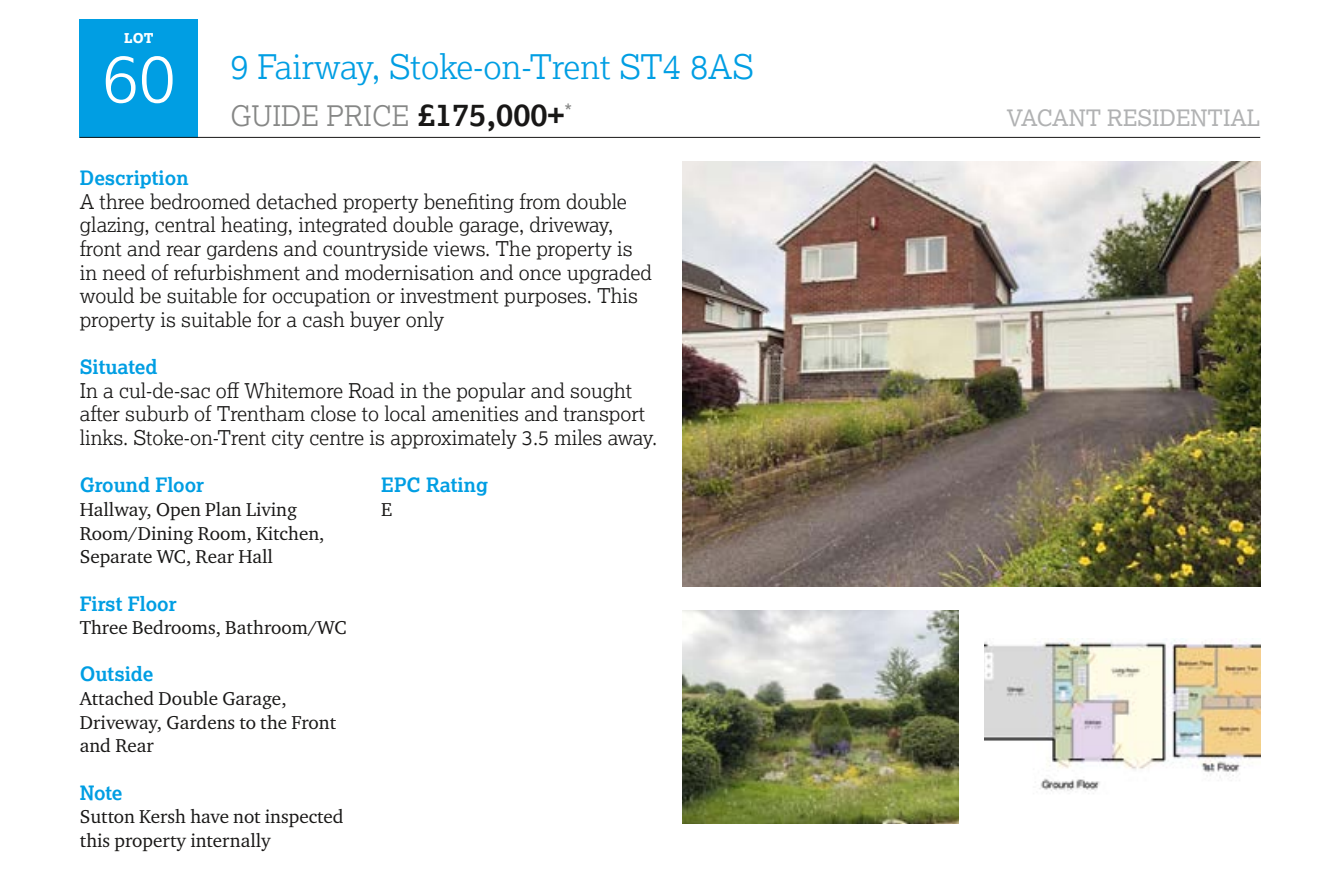
<style>
.page{position:relative;width:1340px;height:882px;background:#fff}
.page>*{position:absolute;margin:0;border:0;box-sizing:border-box;transform-origin:0 0}
.t1{font:300 67.5px "Lexia";color:#fff}
.t2{font:300 33.75px "Lexia";color:#009ee3}
.t3{font:300 28.12px "Lexia";color:#868786}
.t4{font:22.5px "Lexia";color:#b1b2b3}
.t5{font:300 20.25px/23.6px "Lexia";color:#181716}
.t6{font:20.25px "Lexia";color:#868786}
.t7{font:700 19.8px "Lexia";color:#009ee3}
.t8{font:19.12px/23.6px "Charter ITC Pro";color:#181716}
.t9{font:800 13.5px "Lexia";color:#fff}
.s1{font-weight:700;font-size:31.5px;color:#181716}
</style>
<div class="page">
<div style="left:80px;top:19px;width:118px;height:119px;background:#009ee3"></div>
<hr style="left:80px;top:137px;width:1180px;height:1px;background:#181716">
<img style="left:682px;top:610px;width:276px;height:213px">
<img style="left:984px;top:638px;width:276px;height:153px">
<img style="left:682px;top:161px;width:578px;height:425px">
<p class="t9" style="left:124px;top:29px;width:31px">LOT</p>
<h1 class="t1" style="left:102px;top:35px;width:75px">60</h1>
<h2 class="t2" style="left:230px;top:45px;width:525px">9 Fairway, Stoke-on-Trent ST4 8AS</h2>
<h3 class="t3" style="left:230px;top:98px;width:335px">GUIDE PRICE <span class="s1">£175,000+</span></h3>
<p class="t4" style="left:1006px;top:103px;width:255px">VACANT RESIDENTIAL</p>
<p class="t6" style="left:564px;top:99px;width:9px">*</p>
<p class="t7" style="left:80px;top:165px;width:110px">Description</p>
<p class="t5" style="left:80px;top:189px;width:574px">A three bedroomed detached property benefiting from double glazing, central heating, integrated double garage, driveway, front and rear gardens and countryside views. The property is in need of refurbishment and modernisation and once upgraded would be suitable for occupation or investment purposes. This property is suitable for a cash buyer only</p>
<p class="t7" style="left:80px;top:354px;width:79px">Situated</p>
<p class="t5" style="left:80px;top:378px;width:579px">In a cul-de-sac off Whitemore Road in the popular and sought after suburb of Trentham close to local amenities and transport links. Stoke-on-Trent city centre is approximately 3.5 miles away.</p>
<p class="t7" style="left:80px;top:472px;width:126px">Ground Floor</p>
<p class="t8" style="left:80px;top:497px;width:246px">Hallway, Open Plan Living<br>Room/Dining Room, Kitchen,<br>Separate WC, Rear Hall</p>
<p class="t7" style="left:80px;top:590px;width:98px">First Floor</p>
<p class="t8" style="left:80px;top:615px;width:268px">Three Bedrooms, Bathroom/WC</p>
<p class="t7" style="left:80px;top:661px;width:75px">Outside</p>
<p class="t8" style="left:80px;top:686px;width:258px">Attached Double Garage,<br>Driveway, Gardens to the Front and Rear</p>
<p class="t7" style="left:80px;top:779px;width:44px">Note</p>
<p class="t8" style="left:80px;top:804px;width:265px">Sutton Kersh have not inspected this property internally</p>
<p class="t7" style="left:381px;top:472px;width:108px">EPC Rating</p>
<p class="t8" style="left:381px;top:497px;width:13px">E</p>
</div>
